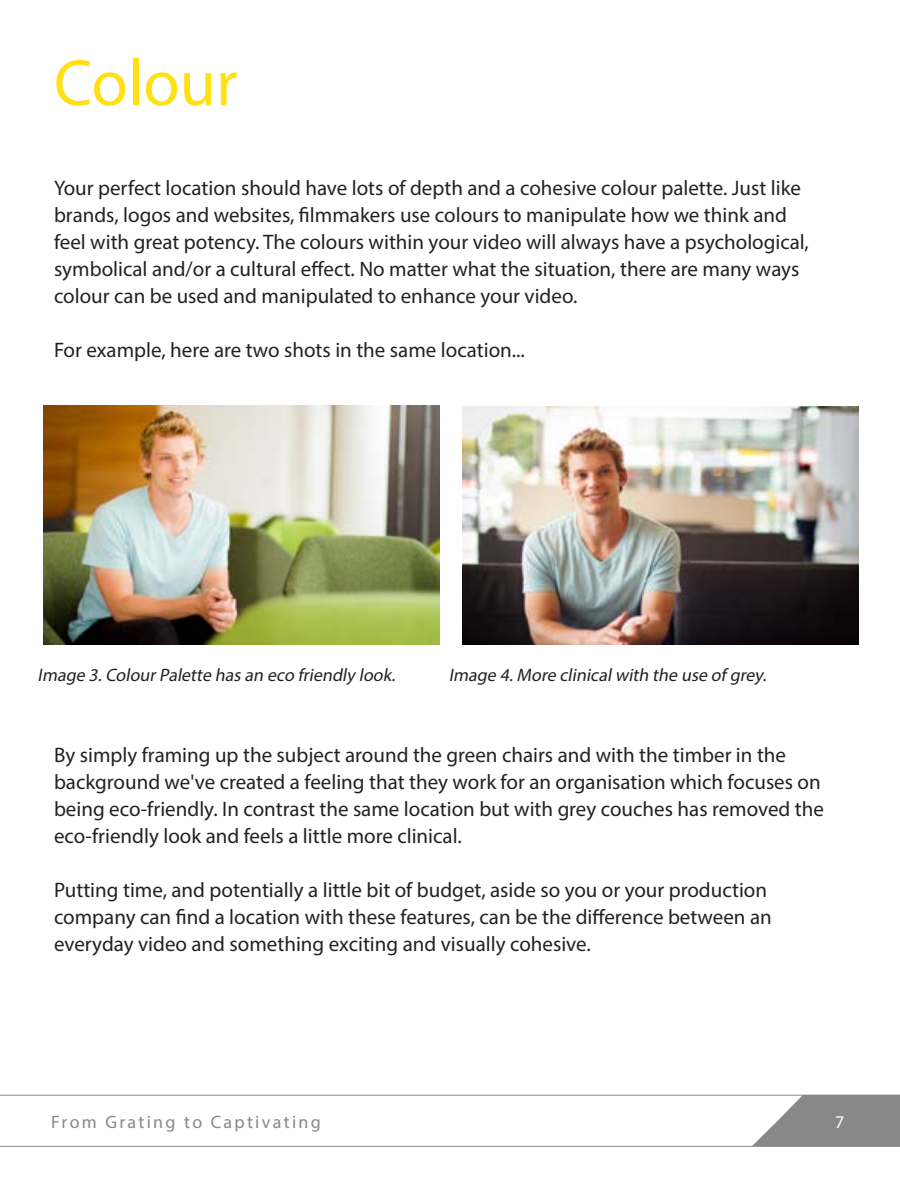
<style>
.page{position:relative;width:900px;height:1200px;background:#fff}
.page>*{position:absolute;margin:0;border:0;box-sizing:border-box;transform-origin:0 0}
.t1{font:66px "Myriad Pro";color:#ffe013}
.t2{font:21px/27px "Myriad Pro";color:#222}
.t3{font:italic 18px "Myriad Pro";color:#222}
.t4{font:18px "Myriad Pro";letter-spacing:.13em;color:#888}
.t5{font:18px "Myriad Pro";color:#fff}
</style>
<div class="page">
<hr style="left:0;top:1095px;width:900px;height:1px;background:#888">
<svg style="left:752px;top:1095px;width:148px;height:51px"></svg>
<hr style="left:0;top:1146px;width:900px;height:1px;background:#888">
<img style="left:44px;top:406px;width:395px;height:238px">
<img style="left:463px;top:406px;width:395px;height:239px">
<h1 class="t1" style="left:54px;top:42px;width:185px">Colour</h1>
<p class="t2" style="left:54px;top:174px;width:757px">Your perfect location should have lots of depth and a cohesive colour palette. Just like brands, logos and websites, filmmakers use colours to manipulate how we think and feel with great potency. The colours within your video will always have a psychological, symbolical and/or a cultural effect. No matter what the situation, there are many ways colour can be used and manipulated to enhance your video.</p>
<p class="t2" style="left:54px;top:336px;width:472px">For example, here are two shots in the same location...</p>
<p class="t3" style="left:38px;top:664px;width:363px">Image 3.ColourPalette has an eco friendly look.</p>
<p class="t3" style="left:449px;top:664px;width:323px">Image 4.More clinicalwith the use of grey.</p>
<p class="t2" style="left:54px;top:741px;width:772px">By simply framing up the subject around the green chairs and with the timber in the background we've created a feeling that they work for an organisation which focuses on being eco-friendly. In contrast the same location but with grey couches has removed the eco-friendly look and feels a little more clinical.</p>
<p class="t2" style="left:54px;top:876px;width:719px">Putting time, and potentially a little bit of budget, aside so you or your production company can find a location with these features, can be the difference between an everyday video and something exciting and visually cohesive.</p>
<p class="t4" style="left:51px;top:1111px;width:271px">From Grating to Captivating</p>
<p class="t5" style="left:835px;top:1111px;width:11px">7</p>
</div>
